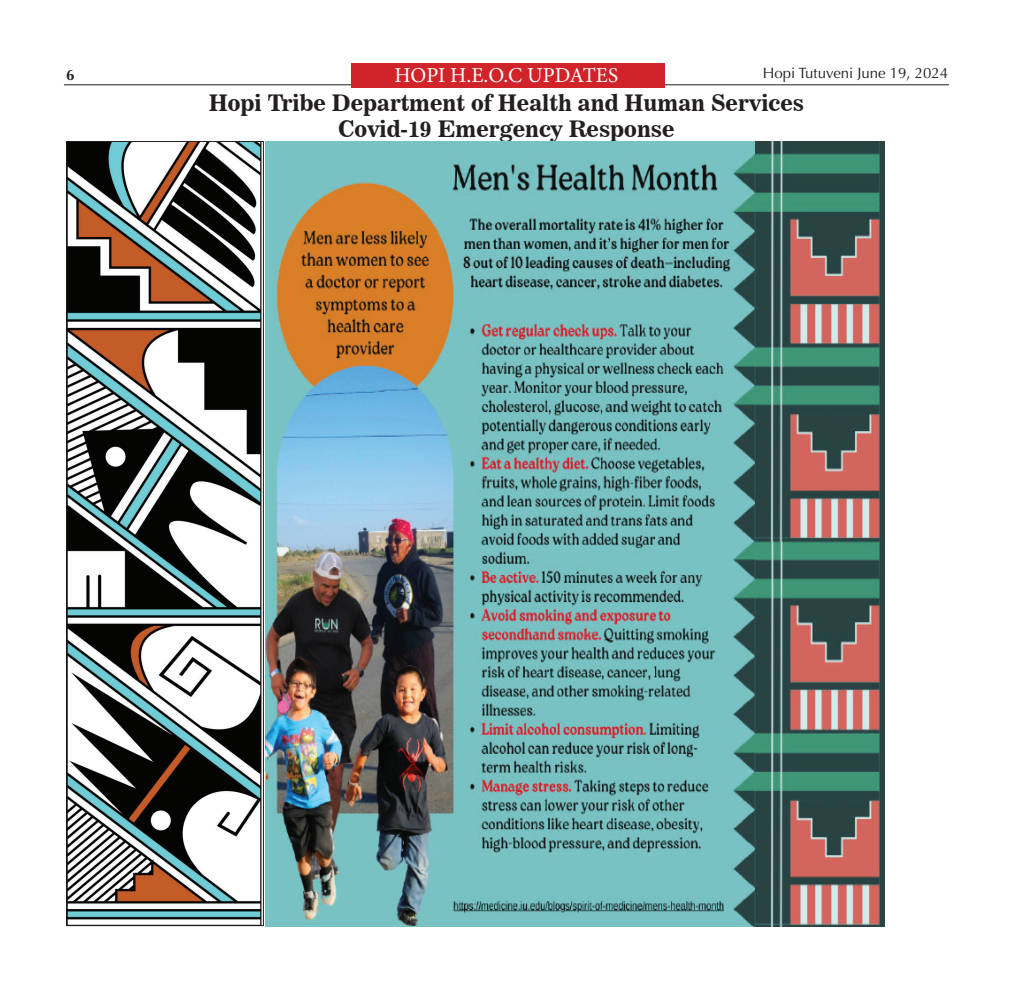
<style>
.page{position:relative;width:1013px;height:990px;background:#fff}
.page>*{position:absolute;margin:0;border:0;box-sizing:border-box;transform-origin:0 0}
.t1{font:22.5px/25.9px "News 706 BT Bold C";color:#231f20;text-align:center}
.t2{font:21.25px "Minion Pro";letter-spacing:-.005em;color:#fff}
.t3{font:15px "Optima";color:#231f20}
.t4{font:700 15px "Optima";color:#231f20}
</style>
<div class="page">
<hr style="left:64px;top:84px;width:885px;height:1px;background:#231f20">
<div style="left:351px;top:63px;width:314px;height:25px;background:#d1232a"></div>
<img style="left:68px;top:143px;width:194px;height:780px">
<div style="left:66px;top:141px;width:198px;height:784px;border:1px solid #231f20"></div>
<img style="left:265px;top:141px;width:619px;height:785px">
<p class="t4" style="left:66px;top:66px;width:10px">6</p>
<p class="t3" style="left:762px;top:64px;width:187px">Hopi Tutuveni June 19, 2024</p>
<p class="t1" style="left:209px;top:90px;width:597px">Hopi Tribe Department of Health and Human Services<br>Covid-19 Emergency Response</p>
<p class="t2" style="left:394px;top:61px;width:225px">HOPI H.E.O.C UPDATES</p>
</div>
